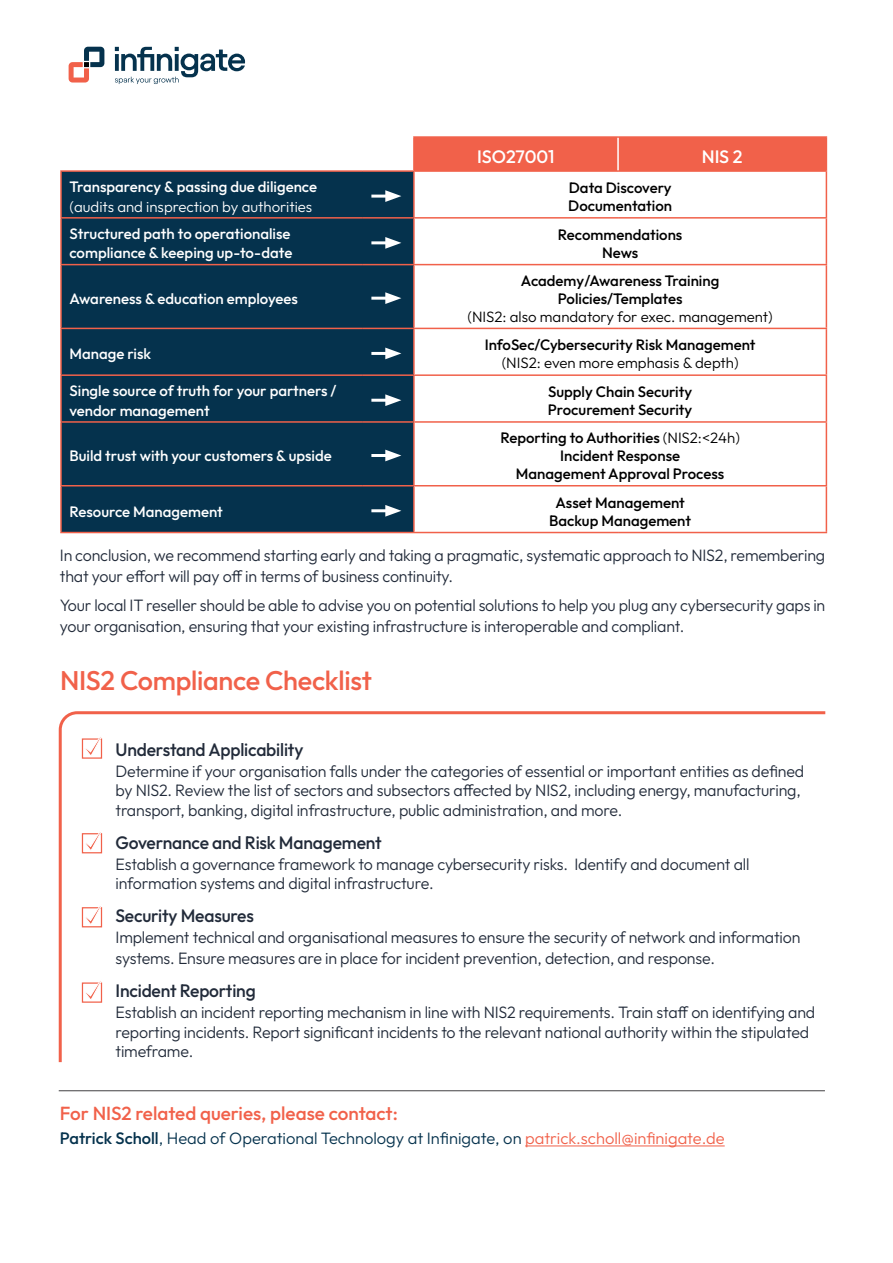
<style>
.page{position:relative;width:893px;height:1263px;background:#fff}
.page>*{position:absolute;margin:0;border:0;box-sizing:border-box;transform-origin:0 0}
.t1{font:500 27px "Outfit";letter-spacing:-.01em;color:#f1614a}
.t2{font:500 18.9px "Outfit";color:#f1614a}
.t3{font:500 18px "Outfit";letter-spacing:-.01em;color:#222b3a}
.t4{font:500 18px "Outfit";color:#fff}
.t5{font:300 16.5px/19.5px "Outfit";letter-spacing:-.01em;color:#222b3a}
.t6{font:300 16.5px "Outfit";color:#05324d}
.t7{font:500 15px/18px "Outfit";color:#000;text-align:center}
.t8{font:500 15px/19.5px "Outfit";color:#fff}
.t9{font:300 15px "Outfit";color:#000}
.t10{font:300 15px "Outfit";color:#fff}
.s1{font-weight:300}
.s2{font-weight:500}
.s3{color:#f1614a}
</style>
<div class="page">
<div style="left:415px;top:138px;width:411px;height:32px;background:#f1614a"></div>
<div style="left:62px;top:172px;width:351px;height:360px;background:#05324d"></div>
<hr style="left:413px;top:136px;width:205px;height:2px;background:#f1614a">
<hr style="left:413px;top:138px;width:2px;height:32px;background:#f1614a">
<hr style="left:618px;top:136px;width:209px;height:2px;background:#f1614a">
<hr style="left:826px;top:138px;width:1px;height:32px;background:#f1614a">
<hr style="left:60px;top:170px;width:303px;height:2px;background:#f1614a">
<hr style="left:60px;top:172px;width:2px;height:45px;background:#f1614a">
<hr style="left:363px;top:170px;width:51px;height:2px;background:#f1614a">
<hr style="left:414px;top:170px;width:204px;height:2px;background:#f1614a">
<hr style="left:413px;top:172px;width:2px;height:45px;background:#f1614a">
<hr style="left:618px;top:170px;width:209px;height:2px;background:#f1614a">
<hr style="left:826px;top:172px;width:1px;height:45px;background:#f1614a">
<hr style="left:60px;top:217px;width:303px;height:2px;background:#f1614a">
<hr style="left:60px;top:219px;width:2px;height:45px;background:#f1614a">
<hr style="left:363px;top:217px;width:51px;height:2px;background:#f1614a">
<hr style="left:414px;top:217px;width:204px;height:2px;background:#f1614a">
<hr style="left:413px;top:219px;width:2px;height:45px;background:#f1614a">
<hr style="left:618px;top:217px;width:209px;height:2px;background:#f1614a">
<hr style="left:826px;top:219px;width:1px;height:45px;background:#f1614a">
<hr style="left:60px;top:264px;width:303px;height:1px;background:#f1614a">
<hr style="left:60px;top:265px;width:2px;height:63px;background:#f1614a">
<hr style="left:363px;top:264px;width:51px;height:1px;background:#f1614a">
<hr style="left:414px;top:264px;width:204px;height:1px;background:#f1614a">
<hr style="left:413px;top:265px;width:2px;height:63px;background:#f1614a">
<hr style="left:618px;top:264px;width:209px;height:1px;background:#f1614a">
<hr style="left:826px;top:265px;width:1px;height:63px;background:#f1614a">
<hr style="left:60px;top:328px;width:303px;height:1px;background:#f1614a">
<hr style="left:60px;top:329px;width:2px;height:45px;background:#f1614a">
<hr style="left:363px;top:328px;width:51px;height:1px;background:#f1614a">
<hr style="left:414px;top:328px;width:204px;height:1px;background:#f1614a">
<hr style="left:413px;top:329px;width:2px;height:45px;background:#f1614a">
<hr style="left:618px;top:328px;width:209px;height:1px;background:#f1614a">
<hr style="left:826px;top:329px;width:1px;height:45px;background:#f1614a">
<hr style="left:60px;top:374px;width:303px;height:2px;background:#f1614a">
<hr style="left:60px;top:376px;width:2px;height:45px;background:#f1614a">
<hr style="left:363px;top:374px;width:51px;height:2px;background:#f1614a">
<hr style="left:414px;top:374px;width:204px;height:2px;background:#f1614a">
<hr style="left:413px;top:376px;width:2px;height:45px;background:#f1614a">
<hr style="left:618px;top:374px;width:209px;height:2px;background:#f1614a">
<hr style="left:826px;top:376px;width:1px;height:45px;background:#f1614a">
<hr style="left:60px;top:421px;width:303px;height:2px;background:#f1614a">
<hr style="left:60px;top:423px;width:2px;height:62px;background:#f1614a">
<hr style="left:363px;top:421px;width:51px;height:2px;background:#f1614a">
<hr style="left:414px;top:421px;width:204px;height:2px;background:#f1614a">
<hr style="left:413px;top:423px;width:2px;height:62px;background:#f1614a">
<hr style="left:618px;top:421px;width:209px;height:2px;background:#f1614a">
<hr style="left:826px;top:423px;width:1px;height:62px;background:#f1614a">
<hr style="left:60px;top:485px;width:303px;height:1px;background:#f1614a">
<hr style="left:60px;top:486px;width:2px;height:46px;background:#f1614a">
<hr style="left:363px;top:485px;width:51px;height:1px;background:#f1614a">
<hr style="left:414px;top:485px;width:204px;height:1px;background:#f1614a">
<hr style="left:413px;top:486px;width:2px;height:46px;background:#f1614a">
<hr style="left:618px;top:485px;width:209px;height:1px;background:#f1614a">
<hr style="left:826px;top:486px;width:1px;height:46px;background:#f1614a">
<hr style="left:60px;top:532px;width:303px;height:1px;background:#f1614a">
<hr style="left:363px;top:532px;width:51px;height:1px;background:#f1614a">
<hr style="left:414px;top:532px;width:204px;height:1px;background:#f1614a">
<hr style="left:618px;top:532px;width:209px;height:1px;background:#f1614a">
<hr style="left:617px;top:138px;width:2px;height:32px;background:#fff">
<hr style="left:371px;top:195px;width:20px;height:3px;background:#fff">
<svg style="left:385px;top:190px;width:16px;height:12px"></svg>
<hr style="left:371px;top:241px;width:20px;height:3px;background:#fff">
<svg style="left:385px;top:237px;width:16px;height:12px"></svg>
<hr style="left:371px;top:297px;width:20px;height:3px;background:#fff">
<svg style="left:385px;top:292px;width:16px;height:12px"></svg>
<hr style="left:371px;top:352px;width:20px;height:3px;background:#fff">
<svg style="left:385px;top:348px;width:16px;height:11px"></svg>
<hr style="left:371px;top:399px;width:20px;height:3px;background:#fff">
<svg style="left:385px;top:394px;width:16px;height:12px"></svg>
<hr style="left:371px;top:454px;width:20px;height:3px;background:#fff">
<svg style="left:385px;top:450px;width:16px;height:11px"></svg>
<hr style="left:371px;top:509px;width:20px;height:3px;background:#fff">
<svg style="left:385px;top:505px;width:16px;height:12px"></svg>
<svg style="left:69px;top:47px;width:35px;height:36px"></svg>
<svg style="left:115px;top:47px;width:130px;height:37px"></svg>
<hr style="left:525px;top:1145px;width:200px;height:1px;background:#f1614a">
<hr style="left:59px;top:1090px;width:766px;height:1px;background:#414042">
<svg style="left:58px;top:711px;width:768px;height:352px"></svg>
<p class="t8" style="left:69px;top:177px;width:249px">Transparency &amp; passing due diligence</p>
<p class="t10" style="left:69px;top:198px;width:244px">(audits and insprection by authorities</p>
<p class="t4" style="left:477px;top:146px;width:79px">ISO27001</p>
<p class="t4" style="left:702px;top:146px;width:42px">NIS 2</p>
<p class="t7" style="left:568px;top:179px;width:105px;text-align:left">Data Discovery<br>Documentation</p>
<p class="t8" style="left:69px;top:224px;width:224px">Structured path to operationalise compliance &amp; keeping up-to-date</p>
<p class="t7" style="left:558px;top:225px;width:126px">Recommendations<br>News</p>
<p class="t8" style="left:69px;top:289px;width:230px">Awareness &amp; education employees</p>
<p class="t7" style="left:521px;top:272px;width:200px">Academy/Awareness Training<br>Policies/Templates</p>
<p class="t9" style="left:467px;top:308px;width:307px">(NIS2: also mandatory for exec. management)</p>
<p class="t8" style="left:69px;top:344px;width:83px">Manage risk</p>
<p class="t7" style="left:485px;top:336px;width:272px">InfoSec/Cybersecurity Risk Management</p>
<p class="t9" style="left:502px;top:354px;width:238px">(NIS2: even more emphasis &amp; depth)</p>
<p class="t8" style="left:69px;top:381px;width:269px">Single source of truth for your partners / vendor management</p>
<p class="t7" style="left:548px;top:383px;width:146px;text-align:left">Supply Chain Security<br>Procurement Security</p>
<p class="t8" style="left:69px;top:446px;width:264px">Build trust with your customers &amp; upside</p>
<p class="t7" style="left:500px;top:429px;width:241px">Reporting to Authorities <span class="s1">(NIS2:&lt;24h)<br></span>Incident Response<br>Management Approval Process</p>
<p class="t8" style="left:70px;top:501px;width:155px">Resource Management</p>
<p class="t7" style="left:549px;top:493px;width:143px">Asset Management<br>Backup Management</p>
<p class="t5" style="left:60px;top:544px;width:767px;line-height:21px">In conclusion, we recommend starting early and taking a pragmatic, systematic approach to NIS2, remembering that your effort will pay off in terms of business continuity.</p>
<p class="t5" style="left:60px;top:595px;width:767px;line-height:21px">Your local IT reseller should be able to advise you on potential solutions to help you plug any cybersecurity gaps in your organisation, ensuring that your existing infrastructure is interoperable and compliant.</p>
<h1 class="t1" style="left:60px;top:665px;width:313px">NIS2 Compliance Checklist</h1>
<p class="t3" style="left:116px;top:739px;width:189px">Understand Applicability</p>
<p class="t5" style="left:116px;top:761px;width:690px">Determine if your organisation falls under the categories of essential or important entities as defined by NIS2. Review the list of sectors and subsectors affected by NIS2, including energy, manufacturing, transport, banking, digital infrastructure, public administration, and more.</p>
<p class="t3" style="left:116px;top:832px;width:268px">Governance and Risk Management</p>
<p class="t5" style="left:116px;top:854px;width:635px">Establish a governance framework to manage cybersecurity risks. Identify and document all information systems and digital infrastructure.</p>
<p class="t3" style="left:116px;top:906px;width:140px">Security Measures</p>
<p class="t5" style="left:116px;top:927px;width:686px;line-height:21px">Implement technical and organisational measures to ensure the security of network and information systems. Ensure measures are in place for incident prevention, detection, and response.</p>
<p class="t3" style="left:116px;top:981px;width:142px">Incident Reporting</p>
<p class="t5" style="left:116px;top:1003px;width:701px">Establish an incident reporting mechanism in line with NIS2 requirements. Train staff on identifying and reporting incidents. Report significant incidents to the relevant national authority within the stipulated timeframe.</p>
<p class="t2" style="left:60px;top:1103px;width:339px">For NIS2 related queries, please contact:</p>
<p class="t6" style="left:60px;top:1129px;width:666px"><span class="s2">Patrick Scholl</span>, Head of Operational Technology at Infinigate, on <span class="s3">patrick.scholl@infinigate.de</span></p>
</div>
